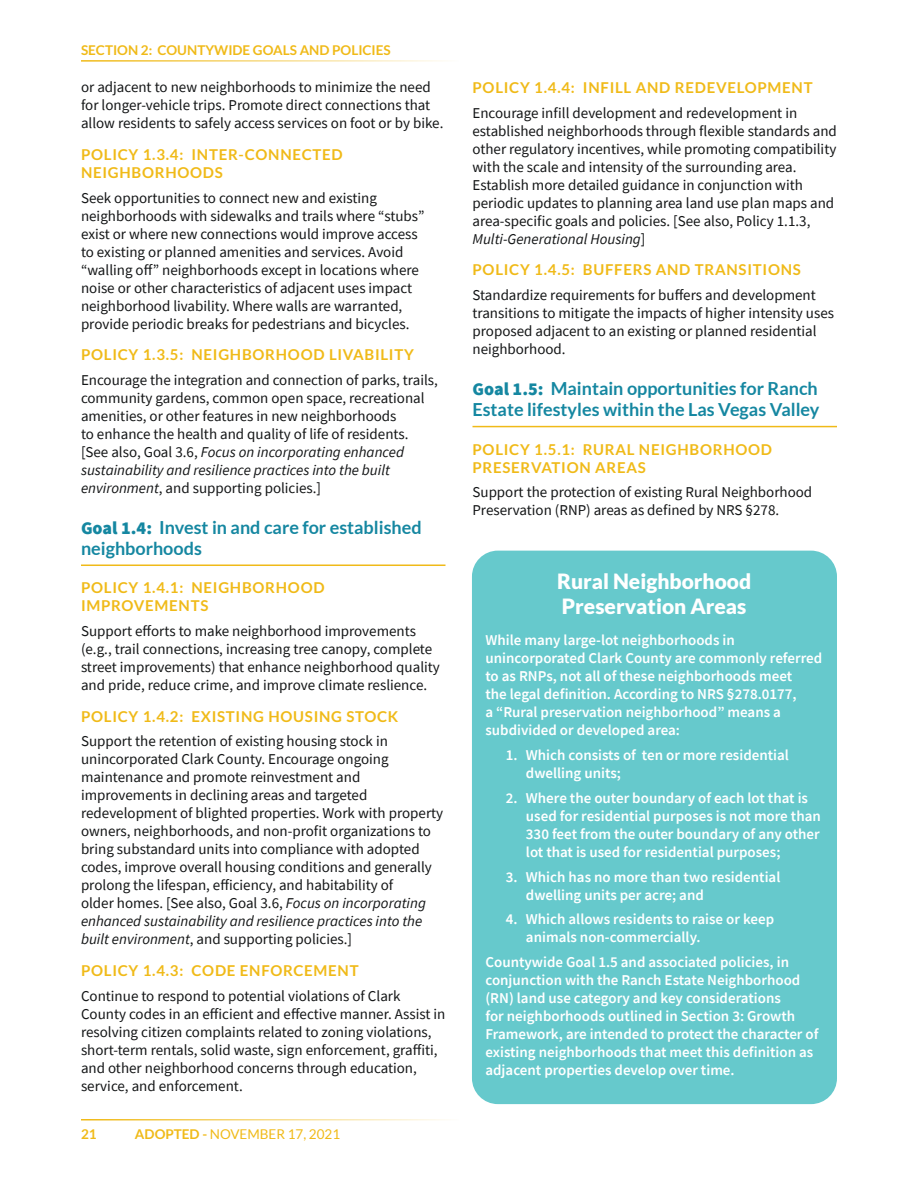
<style>
.page{position:relative;width:918px;height:1188px;background:#fff}
.page>*{position:absolute;margin:0;border:0;box-sizing:border-box;transform-origin:0 0}
.t1{font:900 21px/25.2px "Lato";color:#fff}
.t2{font:700 18px/21px "Lato";color:#1587a1}
.t3{font:15px/18px "Source Sans Pro";color:#131516}
.t4{font:600 15px/18px "Source Sans Pro";color:#fff}
.t5{font:700 15px/18px "Lato";letter-spacing:.05em;color:#f0ba18}
.t6{font:700 13.5px "Lato";color:#f0ba18}
.t7{font:13.5px "Lato";color:#f0ba18}
.s1{font-style:italic}
.s2{font-family:"Source Sans Pro";font-weight:900}
.s3{font-weight:700}
</style>
<div class="page">
<div style="left:472px;top:551px;width:365px;height:553px;background:#66c9cc;border-radius:26px"></div>
<hr style="left:81px;top:1119px;width:378px;height:1px;background:#f0ba18">
<hr style="left:81px;top:60px;width:378px;height:2px;background:#f0ba18">
<hr style="left:81px;top:565px;width:365px;height:1px;background:#f0ba18">
<hr style="left:472px;top:426px;width:365px;height:1px;background:#f0ba18">
<p class="t6" style="left:81px;top:42px;width:311px">SECTION 2: COUNTYWIDE GOALS AND POLICIES</p>
<p class="t3" style="left:81px;top:78px;width:364px">or adjacent to new neighborhoods to minimize the need for longer-vehicle trips. Promote direct connections that allow residents to safely access services on foot or by bike.</p>
<p class="t5" style="left:81px;top:145px;width:263px">Policy 1.3.4: I NTER-CONNECTED<br>NEIGHBORHOODS</p>
<p class="t3" style="left:81px;top:188px;width:345px">Seek opportunities to connect new and existing neighborhoods with sidewalks and trails where “stubs” exist or where new connections would improve access to existing or planned amenities and services. Avoid “walling off” neighborhoods except in locations where noise or other characteristics of adjacent uses impact neighborhood livability. Where walls are warranted, provide periodic breaks for pedestrians and bicycles.</p>
<p class="t5" style="left:81px;top:345px;width:334px">Policy 1.3.5: NEIGHBORHOOD LIVABI LITY</p>
<p class="t3" style="left:81px;top:371px;width:358px">Encourage the integration and connection of parks, trails, community gardens, common open space, recreational amenities, or other features in new neighborhoods<br>to enhance the health and quality of life of residents. [See also, Goal 3.6, <span class="s1">Focus on incorporating enhanced sustainability and resilience practices into the built environment</span>, and supporting policies.]</p>
<p class="t2" style="left:81px;top:517px;width:342px"><span class="s2">Goal 1.4:</span> I nvest in and care for established neighborhoods</p>
<p class="t5" style="left:81px;top:579px;width:245px">Policy 1.4.1: NEIGHBORHOOD<br>I MPROVEMENTS</p>
<p class="t3" style="left:81px;top:622px;width:360px">Support efforts to make neighborhood improvements (e.g., trail connections, increasing tree canopy, complete street improvements) that enhance neighborhood quality and pride, reduce crime, and improve climate reslience.</p>
<p class="t5" style="left:81px;top:707px;width:319px">Policy 1.4.2: EXISTI NG HOUSI NG STOCK</p>
<p class="t3" style="left:81px;top:732px;width:364px">Support the retention of existing housing stock in unincorporated Clark County. Encourage ongoing maintenance and promote reinvestment and improvements in declining areas and targeted redevelopment of blighted properties. Work with property owners, neighborhoods, and non-profit organizations to bring substandard units into compliance with adopted codes, improve overall housing conditions and generally prolong the lifespan, efficiency, and habitability of<br>older homes. [See also, Goal 3.6, <span class="s1">Focus on incorporating enhanced sustainability and resilience practices into the built environment</span>, and supporting policies.]</p>
<p class="t5" style="left:81px;top:961px;width:279px">Policy 1.4.3: CODE ENFORCEMENT</p>
<p class="t3" style="left:81px;top:986px;width:366px">Continue to respond to potential violations of Clark County codes in an efficient and effective manner. Assist in resolving citizen complaints related to zoning violations, short-term rentals, solid waste, sign enforcement, graffiti, and other neighborhood concerns through education, service, and enforcement.</p>
<p class="t6" style="left:81px;top:1126px;width:17px">21</p>
<p class="t7" style="left:135px;top:1126px;width:207px"><span class="s3">ADOPTED -</span> NOVEM BER 17, 2021</p>
<p class="t5" style="left:472px;top:78px;width:342px">Policy 1.4.4: I NFI LL AND REDEVELOPMENT</p>
<p class="t3" style="left:472px;top:104px;width:366px">Encourage infill development and redevelopment in established neighborhoods through flexible standards and other regulatory incentives, while promoting compatibility with the scale and intensity of the surrounding area.<br>Establish more detailed guidance in conjunction with periodic updates to planning area land use plan maps and area-specific goals and policies. [See also, Policy 1.1.3, <span class="s1">Multi-Generational Housing</span>]</p>
<p class="t5" style="left:472px;top:261px;width:330px">Policy 1.4.5: BUFFERS AND TRANSITIONS</p>
<p class="t3" style="left:472px;top:286px;width:363px">Standardize requirements for buffers and development transitions to mitigate the impacts of higher intensity uses proposed adjacent to an existing or planned residential neighborhood.</p>
<p class="t2" style="left:472px;top:378px;width:348px"><span class="s2">Goal 1.5:</span> Maintain opportunities for Ranch<br>Estate lifestyles within the Las Vegas Valley</p>
<p class="t5" style="left:472px;top:440px;width:301px">Policy 1.5.1: RURAL NEIGHBORHOOD<br>PRESERVATI ON AREAS</p>
<p class="t3" style="left:472px;top:483px;width:341px">Support the protection of existing Rural Neighborhood<br>Preservation (RNP) areas as defined by NRS §278.</p>
<h1 class="t1" style="left:557px;top:568px;width:196px">Rural Neighborhood<br>Preservation Areas</h1>
<p class="t4" style="left:485px;top:631px;width:338px">While many large-lot neighborhoods in unincorporated Clark County are commonly referred to as RNPs, not all of these neighborhoods meet<br>the legal definition. According to NRS §278.0177,<br>a “Rural preservation neighborhood” means a subdivided or developed area:</p>
<p class="t4" style="left:526px;top:746px;width:265px;text-indent:-20px">1. Which consists of ten or more residential dwelling units;</p>
<p class="t4" style="left:526px;top:789px;width:296px;text-indent:-20px">2. Where the outer boundary of each lot that is used for residential purposes is not more than 330 feet from the outer boundary of any other lot that is used for residential purposes;</p>
<p class="t4" style="left:526px;top:867px;width:256px;text-indent:-20px">3. Which has no more than two residential dwelling units per acre; and</p>
<p class="t4" style="left:526px;top:910px;width:250px;text-indent:-20px">4. Which allows residents to raise or keep animals non-commercially.</p>
<p class="t4" style="left:485px;top:953px;width:335px">Countywide Goal 1.5 and associated policies, in conjunction with the Ranch Estate Neighborhood (RN) land use category and key considerations<br>for neighborhoods outlined in Section 3: Growth Framework, are intended to protect the character of existing neighborhoods that meet this definition as adjacent properties develop over time.</p>
</div>
